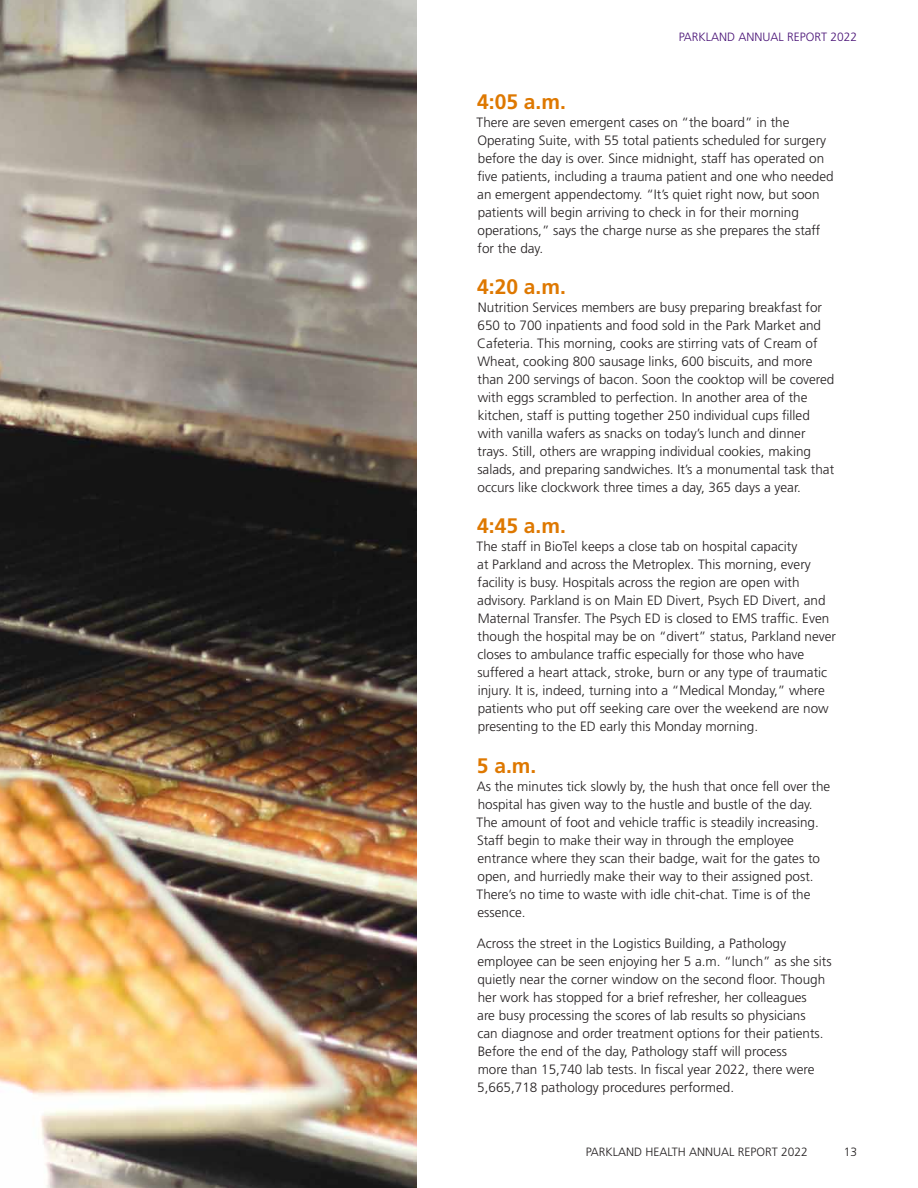
<style>
.page{position:relative;width:918px;height:1188px;background:#fff}
.page>*{position:absolute;margin:0;border:0;box-sizing:border-box;transform-origin:0 0}
.Orange_Time_Header{font:700 21px "Frutiger LT Std";color:#de7800}
.Body{font:300 13.5px/18px "Frutiger LT Std";color:#231f20}
.t1{font:300 12px "Frutiger LT Std";color:#231f20}
.t2{font:300 12px "Frutiger LT Std";color:#491276}
</style>
<div class="page">
<img style="left:0;top:0;width:417px;height:1188px">
<p class="t2" style="left:679px;top:30px;width:180px">PARKLAND ANNUAL REPORT 2022</p>
<p class="Orange_Time_Header" style="left:477px;top:89px;width:90px">4:05 a.m.</p>
<p class="Body" style="left:477px;top:113px;width:359px">There are seven emergent cases on “the board” in the Operating Suite, with 55 total patients scheduled for surgery before the day is over. Since midnight, staff has operated on five patients, including a trauma patient and one who needed an emergent appendectomy. “It’s quiet right now, but soon patients will begin arriving to check in for their morning operations,” says the charge nurse as she prepares the staff for the day.</p>
<p class="Orange_Time_Header" style="left:477px;top:274px;width:90px">4:20 a.m.</p>
<p class="Body" style="left:477px;top:299px;width:359px">Nutrition Services members are busy preparing breakfast for 650 to 700 inpatients and food sold in the Park Market and Cafeteria. This morning, cooks are stirring vats of Cream of Wheat, cooking 800 sausage links, 600 biscuits, and more than 200 servings of bacon. Soon the cooktop will be covered with eggs scrambled to perfection. In another area of the kitchen, staff is putting together 250 individual cups filled with vanilla wafers as snacks on today’s lunch and dinner trays. Still, others are wrapping individual cookies, making salads, and preparing sandwiches. It’s a monumental task that occurs like clockwork three times a day, 365 days a year.</p>
<p class="Orange_Time_Header" style="left:477px;top:514px;width:90px">4:45 a.m.</p>
<p class="Body" style="left:477px;top:538px;width:361px">The staff in BioTel keeps a close tab on hospital capacity<br>at Parkland and across the Metroplex. This morning, every facility is busy. Hospitals across the region are open with advisory. Parkland is on Main ED Divert, Psych ED Divert, and Maternal Transfer. The Psych ED is closed to EMS traffic. Even though the hospital may be on “divert” status, Parkland never closes to ambulance traffic especially for those who have suffered a heart attack, stroke, burn or any type of traumatic injury. It is, indeed, turning into a “Medical Monday,” where patients who put off seeking care over the weekend are now presenting to the ED early this Monday morning.</p>
<p class="Orange_Time_Header" style="left:477px;top:753px;width:61px">5 a.m.</p>
<p class="Body" style="left:477px;top:777px;width:355px">As the minutes tick slowly by, the hush that once fell over the hospital has given way to the hustle and bustle of the day.<br>The amount of foot and vehicle traffic is steadily increasing.<br>Staff begin to make their way in through the employee entrance where they scan their badge, wait for the gates to open, and hurriedly make their way to their assigned post.<br>There’s no time to waste with idle chit-chat. Time is of the essence.</p>
<p class="Body" style="left:477px;top:935px;width:356px">Across the street in the Logistics Building, a Pathology employee can be seen enjoying her 5 a.m. “lunch” as she sits quietly near the corner window on the second floor. Though her work has stopped for a brief refresher, her colleagues<br>are busy processing the scores of lab results so physicians<br>can diagnose and order treatment options for their patients.<br>Before the end of the day, Pathology staff will process<br>more than 15,740 lab tests. In fiscal year 2022, there were 5,665,718 pathology procedures performed.</p>
<p class="t1" style="left:586px;top:1145px;width:224px">PARKLAND HEALTH ANNUAL REPORT 2022</p>
<p class="t1" style="left:844px;top:1145px;width:15px">13</p>
</div>
